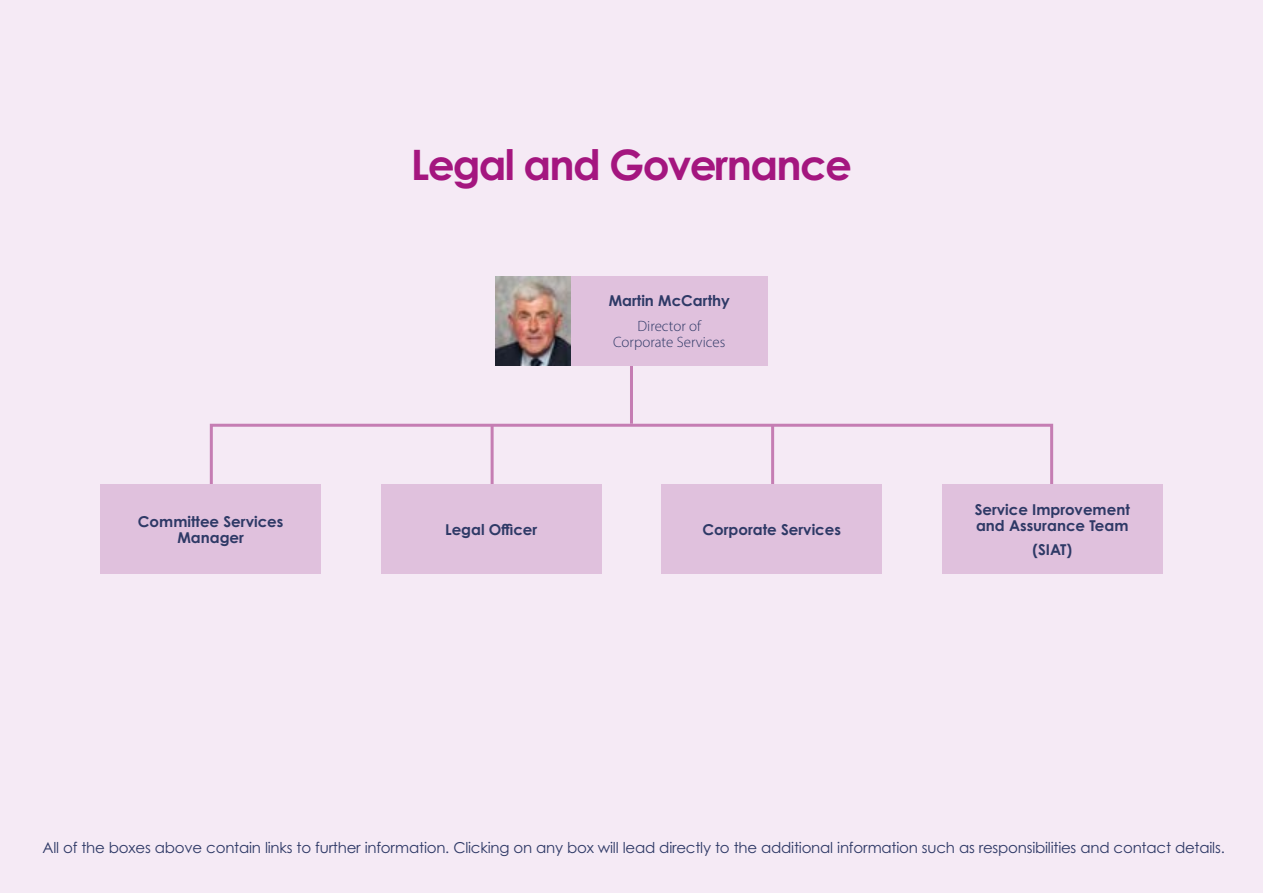
<style>
.page{position:relative;width:1263px;height:893px;background:#f5eaf5}
.page>*{position:absolute;margin:0;border:0;box-sizing:border-box;transform-origin:0 0}
.H1_Title{font:700 42px "Century Gothic Pro";letter-spacing:-.04em;color:#a4167f}
.t1{font:15px "Century Gothic Pro";letter-spacing:-.015em;color:#2e3966}
.Name{font:700 15px/16.2px "Century Gothic Pro";color:#2e3966;text-align:center}
.Role{font:300 15px/16.2px "Myriad Pro";color:#2e3966;text-align:center}
</style>
<div class="page">
<hr style="left:630px;top:315px;width:3px;height:109px;background:#c57db3">
<div style="left:571px;top:276px;width:196px;height:90px;background:#e0c1dd"></div>
<img style="left:495px;top:276px;width:76px;height:90px">
<svg style="left:208px;top:423px;width:847px;height:62px"></svg>
<hr style="left:491px;top:425px;width:3px;height:60px;background:#c57db3">
<hr style="left:771px;top:425px;width:3px;height:60px;background:#c57db3">
<div style="left:381px;top:485px;width:221px;height:89px;background:#e0c1dd"></div>
<div style="left:100px;top:485px;width:221px;height:89px;background:#e0c1dd"></div>
<div style="left:661px;top:485px;width:221px;height:89px;background:#e0c1dd"></div>
<div style="left:942px;top:485px;width:221px;height:89px;background:#e0c1dd"></div>
<p class="H1_Title" style="left:411px;top:138px;width:443px">Legal and Governance</p>
<p class="Name" style="left:609px;top:292px;width:123px">Martin McCarthy</p>
<p class="Role" style="left:613px;top:318px;width:114px">Director of<br>Corporate Services</p>
<p class="Name" style="left:138px;top:513px;width:147px">Committee Services<br>Manager</p>
<p class="Name" style="left:702px;top:521px;width:140px">Corporate Services</p>
<p class="Name" style="left:445px;top:521px;width:94px">Legal Officer</p>
<p class="Name" style="left:975px;top:501px;width:157px;text-align:left">Service Improvement and Assurance Team</p>
<p class="Name" style="left:1032px;top:542px;width:41px">(SIAT)</p>
<p class="t1" style="left:43px;top:838px;width:1184px">All of the boxes above contain links to further information. Clicking on any box will lead directly to the additional information such as responsibilities and contact details.</p>
</div>
